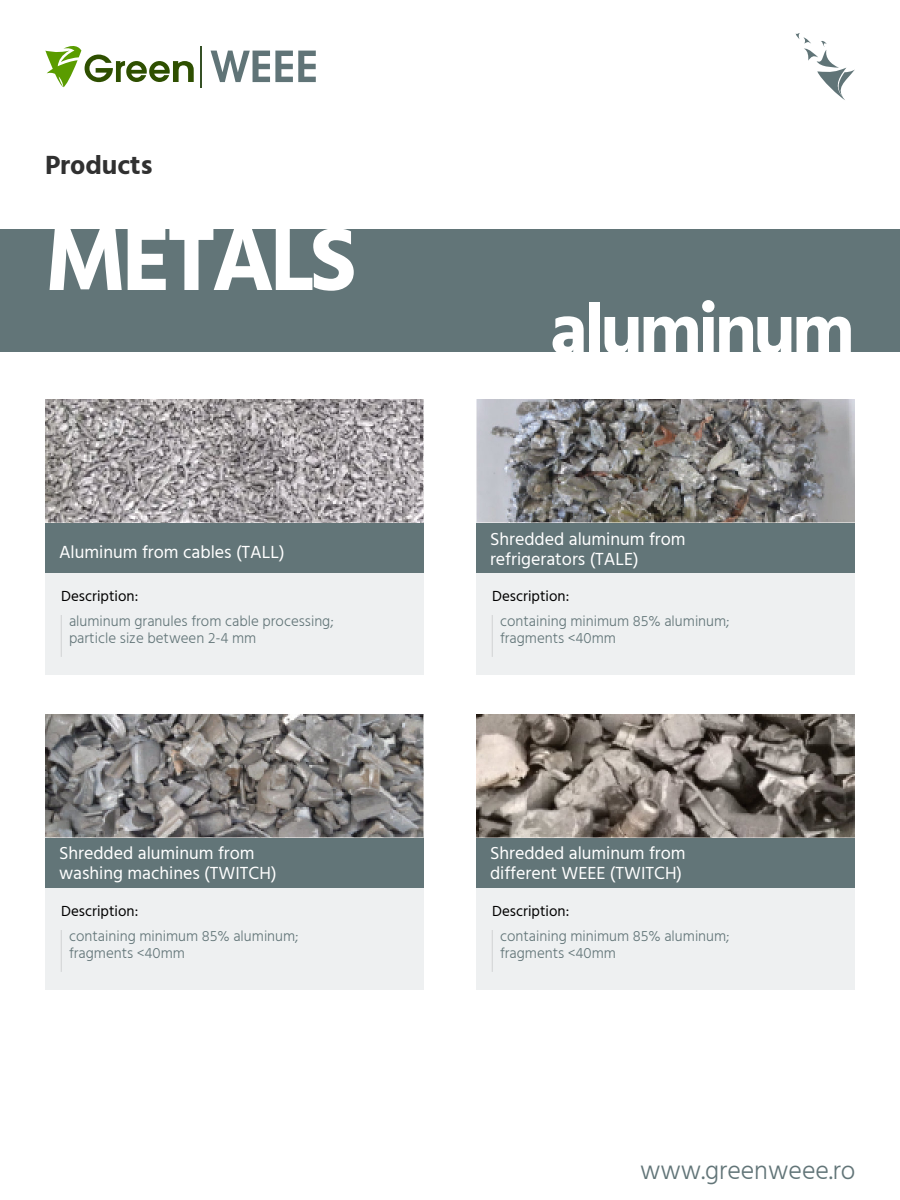
<style>
.page{position:relative;width:900px;height:1200px;background:#fff}
.page>*{position:absolute;margin:0;border:0;box-sizing:border-box;transform-origin:0 0}
.t1{font:700 91px "Hind Guntur";letter-spacing:-.05em;color:#fff}
.t2{font:700 73px "Hind Guntur";letter-spacing:-.05em;color:#fff}
.t3{font:700 27px "Hind Guntur";color:#303030}
.t4{font:300 26px "Hind Guntur";color:#627578}
.t5{font:18px/20px "Hind Guntur";color:#fff}
.t6{font:300 15px/17px "Hind Guntur";color:#627578}
.t7{font:15px "Hind Guntur";color:#000}
</style>
<div class="page">
<img style="left:45px;top:399px;width:379px;height:124px">
<img style="left:45px;top:714px;width:379px;height:124px">
<img style="left:476px;top:399px;width:379px;height:124px">
<img style="left:476px;top:714px;width:379px;height:124px">
<div style="left:45px;top:573px;width:379px;height:102px;background:#eef0f1"></div>
<div style="left:45px;top:888px;width:379px;height:102px;background:#eef0f1"></div>
<div style="left:476px;top:573px;width:379px;height:102px;background:#eef0f1"></div>
<div style="left:476px;top:888px;width:379px;height:102px;background:#eef0f1"></div>
<div style="left:45px;top:523px;width:379px;height:50px;background:#627578"></div>
<div style="left:45px;top:838px;width:379px;height:50px;background:#627578"></div>
<div style="left:476px;top:523px;width:379px;height:50px;background:#627578"></div>
<div style="left:476px;top:838px;width:379px;height:50px;background:#627578"></div>
<svg style="left:45px;top:46px;width:149px;height:41px"></svg>
<hr style="left:200px;top:46px;width:2px;height:41px;background:#355025">
<svg style="left:211px;top:51px;width:105px;height:31px"></svg>
<hr style="left:61px;top:615px;width:1px;height:42px;background:#d7d9da">
<hr style="left:61px;top:930px;width:1px;height:42px;background:#d7d9da">
<hr style="left:492px;top:615px;width:1px;height:42px;background:#d7d9da">
<hr style="left:492px;top:930px;width:1px;height:42px;background:#d7d9da">
<svg style="left:795px;top:33px;width:60px;height:67px"></svg>
<div style="left:0;top:229px;width:900px;height:123px;background:#627578"></div>
<h3 class="t3" style="left:45px;top:149px;width:109px">Products</h3>
<h1 class="t1" style="left:45px;top:205px;width:313px">METALS</h1>
<p class="t5" style="left:59px;top:542px;width:227px">Aluminum from cables (TALL)</p>
<p class="t7" style="left:61px;top:587px;width:78px">Description:</p>
<p class="t6" style="left:69px;top:612px;width:266px">aluminum granules from cable processing; particle size between 2-4 mm</p>
<p class="t5" style="left:59px;top:843px;width:219px">Shredded aluminum from washing machines (TWITCH)</p>
<p class="t7" style="left:61px;top:902px;width:78px">Description:</p>
<p class="t6" style="left:69px;top:927px;width:231px">containing minimum 85% aluminum; fragments &lt;40mm</p>
<h2 class="t2" style="left:550px;top:286px;width:306px">aluminum</h2>
<p class="t5" style="left:490px;top:529px;width:197px">Shredded aluminum from refrigerators (TALE)</p>
<p class="t7" style="left:492px;top:587px;width:78px">Description:</p>
<p class="t6" style="left:500px;top:612px;width:231px">containing minimum 85% aluminum; fragments &lt;40mm</p>
<p class="t5" style="left:490px;top:843px;width:197px">Shredded aluminum from different WEEE (TWITCH)</p>
<p class="t7" style="left:492px;top:902px;width:78px">Description:</p>
<p class="t6" style="left:500px;top:927px;width:231px">containing minimum 85% aluminum; fragments &lt;40mm</p>
<h3 class="t4" style="left:640px;top:1155px;width:217px">www.greenweee.ro</h3>
</div>
